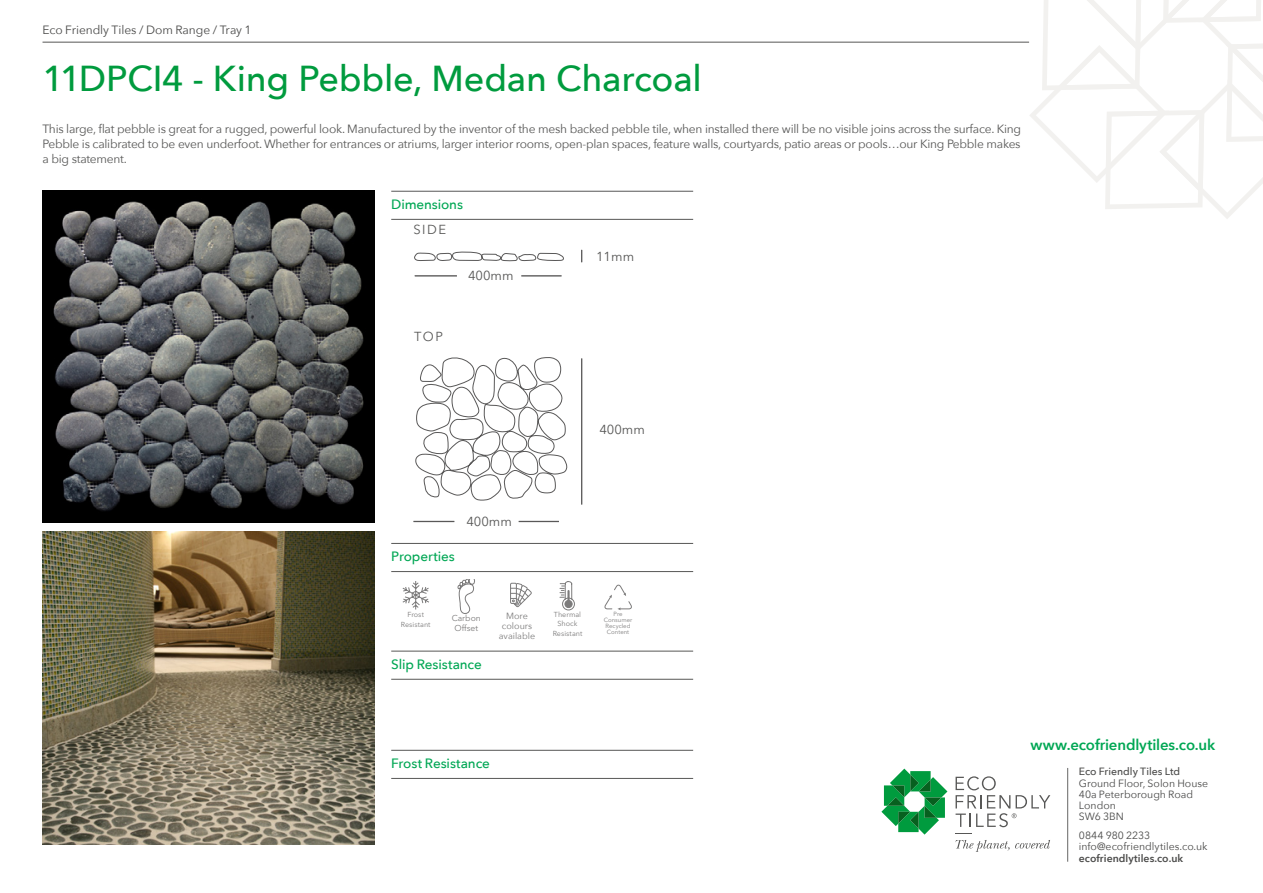
<style>
.page{position:relative;width:1263px;height:893px;background:#fff}
.page>*{position:absolute;margin:0;border:0;box-sizing:border-box;transform-origin:0 0}
.t1{font:500 36px "Avenir Next";letter-spacing:-.005em;color:#009b3e}
.t2{font:600 15px "Avenir Next";letter-spacing:-.01em;color:#00a754}
.t3{font:500 13.5px "Avenir Next";letter-spacing:-.01em;color:#00a754}
.t4{font:13.05px "Avenir Next";color:#575756}
.t5{font:12px/15px "Avenir Next";letter-spacing:-.02em;color:#575756;text-align:justify}
.t6{font:12px "Avenir Next";letter-spacing:-.005em;color:#4a4a49}
.t7{font:10.5px/11.2px "Avenir Next";color:#4a4a49}
.t8{font:600 10.5px "Avenir Next";letter-spacing:.005em;color:#4a4a49}
.t9{font:500 10.5px "Avenir Next";color:#4a4a49}
.t10{font:9px/9.8px "Avenir Next";color:#7c7b7b;text-align:center}
.t11{font:8.55px/10.2px "Avenir Next";color:#7c7b7b;text-align:center}
.t12{font:7.2px/9.8px "Avenir Next";color:#7c7b7b;text-align:center}
.t13{font:6px/6px "Avenir Next";color:#7c7b7b;text-align:center}
</style>
<div class="page">
<svg style="left:881px;top:769px;width:66px;height:66px"></svg>
<svg style="left:955px;top:840px;width:95px;height:12px"></svg>
<svg style="left:955px;top:833px;width:17px;height:1px"></svg>
<svg style="left:955px;top:776px;width:95px;height:51px"></svg>
<hr style="left:1067px;top:768px;width:1px;height:94px;background:#4a4a49">
<svg style="left:1029px;top:0;width:234px;height:219px"></svg>
<svg style="left:415px;top:357px;width:153px;height:144px"></svg>
<hr style="left:519px;top:521px;width:40px;height:1px;background:#595858">
<hr style="left:413px;top:521px;width:41px;height:1px;background:#595858">
<hr style="left:581px;top:358px;width:1px;height:147px;background:#595858">
<svg style="left:414px;top:251px;width:150px;height:11px"></svg>
<hr style="left:521px;top:275px;width:41px;height:2px;background:#595858">
<hr style="left:415px;top:275px;width:42px;height:2px;background:#595858">
<svg style="left:581px;top:250px;width:1px;height:12px"></svg>
<hr style="left:391px;top:191px;width:302px;height:1px;background:#575756">
<hr style="left:391px;top:219px;width:302px;height:1px;background:#575756">
<hr style="left:391px;top:543px;width:302px;height:1px;background:#575756">
<hr style="left:391px;top:571px;width:302px;height:1px;background:#575756">
<hr style="left:391px;top:651px;width:302px;height:1px;background:#575756">
<hr style="left:391px;top:679px;width:302px;height:1px;background:#575756">
<hr style="left:391px;top:750px;width:302px;height:1px;background:#575756">
<hr style="left:391px;top:778px;width:302px;height:1px;background:#575756">
<svg style="left:402px;top:581px;width:27px;height:29px"></svg>
<svg style="left:457px;top:579px;width:18px;height:35px"></svg>
<svg style="left:510px;top:583px;width:22px;height:24px"></svg>
<svg style="left:559px;top:581px;width:16px;height:29px"></svg>
<svg style="left:604px;top:584px;width:28px;height:26px"></svg>
<img style="left:43px;top:191px;width:331px;height:331px">
<img style="left:43px;top:531px;width:331px;height:314px">
<hr style="left:43px;top:42px;width:986px;height:1px;background:#575756">
<p class="t6" style="left:43px;top:20px;width:211px">Eco Friendly Tiles / Dom Range / Tray 1</p>
<h1 class="t1" style="left:43px;top:48px;width:661px">11DPCI4 - King Pebble, Medan Charcoal</h1>
<p class="t5" style="left:43px;top:121px;width:980px">This large, flat pebble is great for a rugged, powerful look. Manufactured by the inventor of the mesh backed pebble tile, when installed there will be no visible joins across the surface. King Pebble is calibrated to be even underfoot. Whether for entrances or atriums, larger interior rooms, open-plan spaces, feature walls, courtyards, patio areas or pools…our King Pebble makes a big statement.</p>
<p class="t3" style="left:391px;top:193px;width:73px">Dimensions</p>
<p class="t4" style="left:413px;top:219px;width:34px">SIDE</p>
<p class="t4" style="left:414px;top:325px;width:30px">TOP</p>
<p class="t4" style="left:468px;top:265px;width:47px">400mm</p>
<p class="t4" style="left:596px;top:246px;width:40px">11mm</p>
<p class="t3" style="left:391px;top:545px;width:65px">Properties</p>
<p class="t4" style="left:466px;top:510px;width:47px">400mm</p>
<p class="t4" style="left:599px;top:418px;width:47px">400mm</p>
<p class="t12" style="left:401px;top:609px;width:31px">Frost<br>Resistant</p>
<p class="t11" style="left:452px;top:612px;width:31px">Carbon<br>Offset</p>
<p class="t10" style="left:499px;top:611px;width:38px">More colours available</p>
<p class="t12" style="left:553px;top:609px;width:31px">Thermal<br>Shock<br>Resistant</p>
<p class="t13" style="left:604px;top:610px;width:30px">Pre<br>Consumer<br>Recycled<br>Content</p>
<p class="t3" style="left:391px;top:653px;width:92px">Slip Resistance</p>
<p class="t3" style="left:391px;top:752px;width:100px">Frost Resistance</p>
<p class="t2" style="left:1030px;top:731px;width:186px">www.ecofriendlytiles.co.uk</p>
<p class="t9" style="left:1079px;top:763px;width:103px">Eco Friendly Tiles Ltd</p>
<p class="t7" style="left:1079px;top:777px;width:131px">Ground Floor, Solon House<br>40a Peterborough Road<br>London<br>SW6 3BN</p>
<p class="t7" style="left:1079px;top:829px;width:130px">0844 980 2233 info@ecofriendlytiles.co.uk</p>
<p class="t8" style="left:1079px;top:849px;width:106px">ecofriendlytiles.co.uk</p>
</div>
